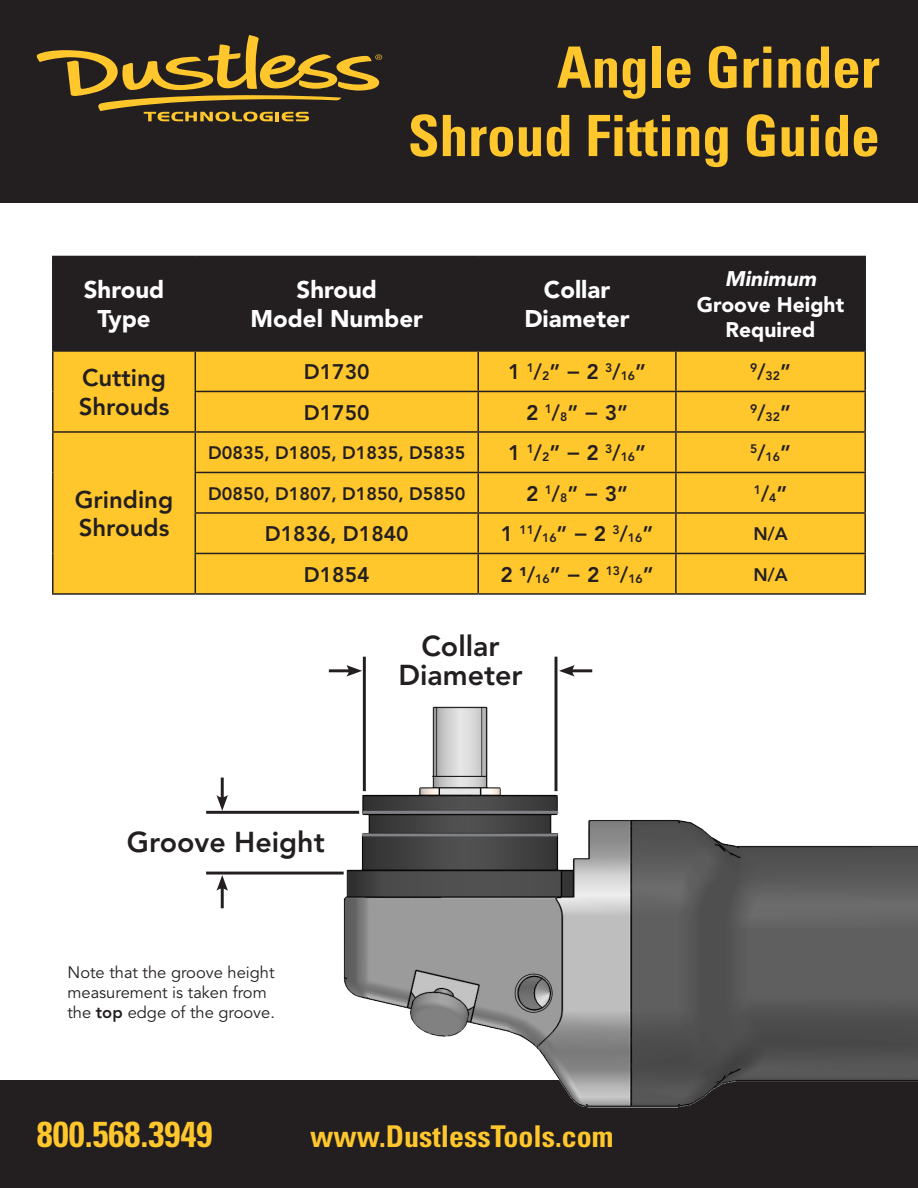
<style>
.page{position:relative;width:918px;height:1188px;background:#fff}
.page>*{position:absolute;margin:0;border:0;box-sizing:border-box;transform-origin:0 0}
.t1{font:700 condensed 57px "Univers LT Std";color:#ffc72c}
.t2{font:700 condensed 36px "Univers LT Std";color:#ffc72c}
.t3{font:700 condensed 30px "Univers LT Std";color:#ffc72c}
.t4{font:800 28.5px "Avenir LT Std";color:#231f20}
.t5{font:900 24px "Avenir LT Std";color:#fff}
.t6{font:800 24px "Avenir LT Std";color:#231f20}
.t7{font:800 21px "Avenir LT Std";color:#231f20}
.t8{font:900 21px "Avenir LT Std";color:#fff}
.t9{font:italic 900 21px "Avenir LT Std";color:#fff}
.t10{font:800 18px "Avenir LT Std";color:#231f20}
.t11{font:16.5px/19.8px "Avenir LT Std";color:#231f20}
.t12{font:800 12.3px "Avenir LT Std";color:#231f20}
.s1{font-size:12.3px}
.s2{font-size:21px}
.s3{font-weight:800}
</style>
<div class="page">
<div style="left:0;top:1080px;width:918px;height:108px;background:#231f20"></div>
<div style="left:0;top:0;width:918px;height:202px;background:#231f20"></div>
<svg style="left:36px;top:35px;width:346px;height:86px"></svg>
<div style="left:54px;top:257px;width:810px;height:93px;background:#231f20"></div>
<div style="left:54px;top:352px;width:810px;height:241px;background:#ffc72c"></div>
<hr style="left:52px;top:256px;width:143px;height:1px;background:#231f20">
<hr style="left:52px;top:257px;width:2px;height:93px;background:#231f20">
<hr style="left:195px;top:256px;width:283px;height:1px;background:#231f20">
<hr style="left:195px;top:257px;width:1px;height:93px;background:#231f20">
<hr style="left:478px;top:256px;width:198px;height:1px;background:#231f20">
<hr style="left:478px;top:257px;width:1px;height:93px;background:#231f20">
<hr style="left:676px;top:256px;width:190px;height:1px;background:#231f20">
<hr style="left:675px;top:257px;width:2px;height:93px;background:#231f20">
<hr style="left:864px;top:257px;width:2px;height:93px;background:#231f20">
<hr style="left:52px;top:350px;width:143px;height:2px;background:#231f20">
<hr style="left:52px;top:352px;width:2px;height:39px;background:#231f20">
<hr style="left:195px;top:350px;width:283px;height:2px;background:#231f20">
<hr style="left:195px;top:352px;width:1px;height:39px;background:#231f20">
<hr style="left:478px;top:350px;width:198px;height:2px;background:#231f20">
<hr style="left:478px;top:352px;width:1px;height:39px;background:#231f20">
<hr style="left:676px;top:350px;width:190px;height:2px;background:#231f20">
<hr style="left:675px;top:352px;width:2px;height:39px;background:#231f20">
<hr style="left:864px;top:352px;width:2px;height:39px;background:#231f20">
<hr style="left:52px;top:391px;width:2px;height:40px;background:#231f20">
<hr style="left:195px;top:391px;width:283px;height:1px;background:#231f20">
<hr style="left:195px;top:392px;width:1px;height:39px;background:#231f20">
<hr style="left:478px;top:391px;width:198px;height:1px;background:#231f20">
<hr style="left:478px;top:392px;width:1px;height:39px;background:#231f20">
<hr style="left:676px;top:391px;width:190px;height:1px;background:#231f20">
<hr style="left:675px;top:392px;width:2px;height:39px;background:#231f20">
<hr style="left:864px;top:392px;width:2px;height:39px;background:#231f20">
<hr style="left:52px;top:431px;width:143px;height:2px;background:#231f20">
<hr style="left:52px;top:433px;width:2px;height:39px;background:#231f20">
<hr style="left:195px;top:431px;width:283px;height:2px;background:#231f20">
<hr style="left:195px;top:433px;width:1px;height:39px;background:#231f20">
<hr style="left:478px;top:431px;width:198px;height:2px;background:#231f20">
<hr style="left:478px;top:433px;width:1px;height:39px;background:#231f20">
<hr style="left:676px;top:431px;width:190px;height:2px;background:#231f20">
<hr style="left:675px;top:433px;width:2px;height:39px;background:#231f20">
<hr style="left:864px;top:433px;width:2px;height:39px;background:#231f20">
<hr style="left:52px;top:472px;width:2px;height:41px;background:#231f20">
<hr style="left:195px;top:472px;width:283px;height:1px;background:#231f20">
<hr style="left:195px;top:473px;width:1px;height:39px;background:#231f20">
<hr style="left:478px;top:472px;width:198px;height:1px;background:#231f20">
<hr style="left:478px;top:473px;width:1px;height:39px;background:#231f20">
<hr style="left:676px;top:472px;width:190px;height:1px;background:#231f20">
<hr style="left:675px;top:473px;width:2px;height:39px;background:#231f20">
<hr style="left:864px;top:473px;width:2px;height:39px;background:#231f20">
<hr style="left:52px;top:513px;width:2px;height:40px;background:#231f20">
<hr style="left:195px;top:512px;width:283px;height:2px;background:#231f20">
<hr style="left:195px;top:514px;width:1px;height:39px;background:#231f20">
<hr style="left:478px;top:512px;width:198px;height:2px;background:#231f20">
<hr style="left:478px;top:514px;width:1px;height:39px;background:#231f20">
<hr style="left:676px;top:512px;width:190px;height:2px;background:#231f20">
<hr style="left:675px;top:514px;width:2px;height:39px;background:#231f20">
<hr style="left:864px;top:514px;width:2px;height:39px;background:#231f20">
<hr style="left:52px;top:553px;width:2px;height:40px;background:#231f20">
<hr style="left:195px;top:553px;width:283px;height:1px;background:#231f20">
<hr style="left:195px;top:554px;width:1px;height:39px;background:#231f20">
<hr style="left:478px;top:553px;width:198px;height:1px;background:#231f20">
<hr style="left:478px;top:554px;width:1px;height:39px;background:#231f20">
<hr style="left:676px;top:553px;width:190px;height:1px;background:#231f20">
<hr style="left:675px;top:554px;width:2px;height:39px;background:#231f20">
<hr style="left:864px;top:554px;width:2px;height:39px;background:#231f20">
<hr style="left:52px;top:593px;width:143px;height:2px;background:#231f20">
<hr style="left:195px;top:593px;width:283px;height:2px;background:#231f20">
<hr style="left:478px;top:593px;width:198px;height:2px;background:#231f20">
<hr style="left:676px;top:593px;width:190px;height:2px;background:#231f20">
<img style="left:311px;top:671px;width:607px;height:437px">
<hr style="left:555px;top:657px;width:2px;height:134px;background:#231f20">
<hr style="left:363px;top:657px;width:3px;height:134px;background:#231f20">
<hr style="left:206px;top:811px;width:153px;height:3px;background:#231f20">
<hr style="left:206px;top:872px;width:138px;height:3px;background:#231f20">
<hr style="left:221px;top:778px;width:3px;height:23px;background:#231f20">
<svg style="left:216px;top:795px;width:12px;height:16px"></svg>
<hr style="left:221px;top:885px;width:3px;height:23px;background:#231f20">
<svg style="left:216px;top:875px;width:12px;height:16px"></svg>
<hr style="left:329px;top:669px;width:23px;height:3px;background:#231f20">
<svg style="left:346px;top:665px;width:16px;height:12px"></svg>
<hr style="left:569px;top:669px;width:23px;height:3px;background:#231f20">
<svg style="left:559px;top:665px;width:16px;height:12px"></svg>
<hr style="left:363px;top:811px;width:195px;height:3px;background:#808285">
<hr style="left:362px;top:833px;width:196px;height:3px;background:#808285">
<p class="t1" style="left:557px;top:32px;width:324px">Angle Grinder</p>
<p class="t1" style="left:408px;top:101px;width:473px">Shroud Fitting Guide</p>
<p class="t5" style="left:84px;top:276px;width:82px">Shroud</p>
<p class="t5" style="left:97px;top:304px;width:55px">Type</p>
<p class="t6" style="left:82px;top:364px;width:86px">Cutting</p>
<p class="t6" style="left:79px;top:392px;width:92px">Shrouds</p>
<p class="t6" style="left:75px;top:485px;width:100px">Grinding</p>
<p class="t6" style="left:79px;top:514px;width:92px">Shrouds</p>
<p class="t5" style="left:297px;top:276px;width:82px">Shroud</p>
<p class="t5" style="left:251px;top:304px;width:174px">Model Number</p>
<p class="t5" style="left:544px;top:276px;width:68px">Collar</p>
<p class="t5" style="left:524px;top:304px;width:107px">Diameter</p>
<p class="t9" style="left:725px;top:266px;width:97px">Minimum</p>
<p class="t8" style="left:697px;top:292px;width:149px">Groove Height</p>
<p class="t8" style="left:726px;top:317px;width:91px">Required</p>
<p class="t7" style="left:304px;top:359px;width:67px">D1730</p>
<p class="t7" style="left:508px;top:359px;width:140px">1 <sup>1</sup>/<span class="s1">2</span>” − 2 <sup>3</sup>/<span class="s1">16</span>”</p>
<p class="t12" style="left:750px;top:369px;width:42px">9<span class="s2">/</span>32<span class="s2">”</span></p>
<p class="t7" style="left:304px;top:400px;width:67px">D1750</p>
<p class="t7" style="left:526px;top:400px;width:103px">2 <sup>1</sup>/<span class="s1">8</span>” − 3”</p>
<p class="t12" style="left:750px;top:409px;width:42px">9<span class="s2">/</span>32<span class="s2">”</span></p>
<p class="t10" style="left:208px;top:442px;width:259px">D0835, D1805, D1835, D5835</p>
<p class="t7" style="left:508px;top:440px;width:140px">1 <sup>1</sup>/<span class="s1">2</span>” − 2 <sup>3</sup>/<span class="s1">16</span>”</p>
<p class="t12" style="left:750px;top:450px;width:42px">5<span class="s2">/</span>16<span class="s2">”</span></p>
<p class="t10" style="left:208px;top:483px;width:259px">D0850, D1807, D1850, D5850</p>
<p class="t7" style="left:526px;top:481px;width:103px">2 <sup>1</sup>/<span class="s1">8</span>” − 3”</p>
<p class="t12" style="left:754px;top:486px;width:35px">1<span class="s2">/</span>4<span class="s2">”</span></p>
<p class="t7" style="left:265px;top:521px;width:145px">D1836, D1840</p>
<p class="t7" style="left:501px;top:521px;width:154px">1 <sup>11</sup>/<span class="s1">16</span>” − 2 <sup>3</sup>/<span class="s1">16</span>”</p>
<p class="t10" style="left:753px;top:523px;width:36px">N/A</p>
<p class="t7" style="left:304px;top:562px;width:67px">D1854</p>
<p class="t7" style="left:500px;top:562px;width:155px">2 1/<span class="s1">16</span>” − 2 <sup>13</sup>/<span class="s1">16</span>”</p>
<p class="t10" style="left:753px;top:564px;width:36px">N/A</p>
<p class="t4" style="left:421px;top:629px;width:80px">Collar</p>
<p class="t4" style="left:398px;top:658px;width:126px">Diameter</p>
<p class="t4" style="left:127px;top:825px;width:199px">Groove Height</p>
<p class="t11" style="left:68px;top:963px;width:209px">Note that the groove height measurement is taken from the <span class="s3">top</span> edge of the groove.</p>
<p class="t2" style="left:37px;top:1112px;width:177px">800.568.3949</p>
<p class="t3" style="left:310px;top:1118px;width:305px">www.DustlessTools.com</p>
</div>
